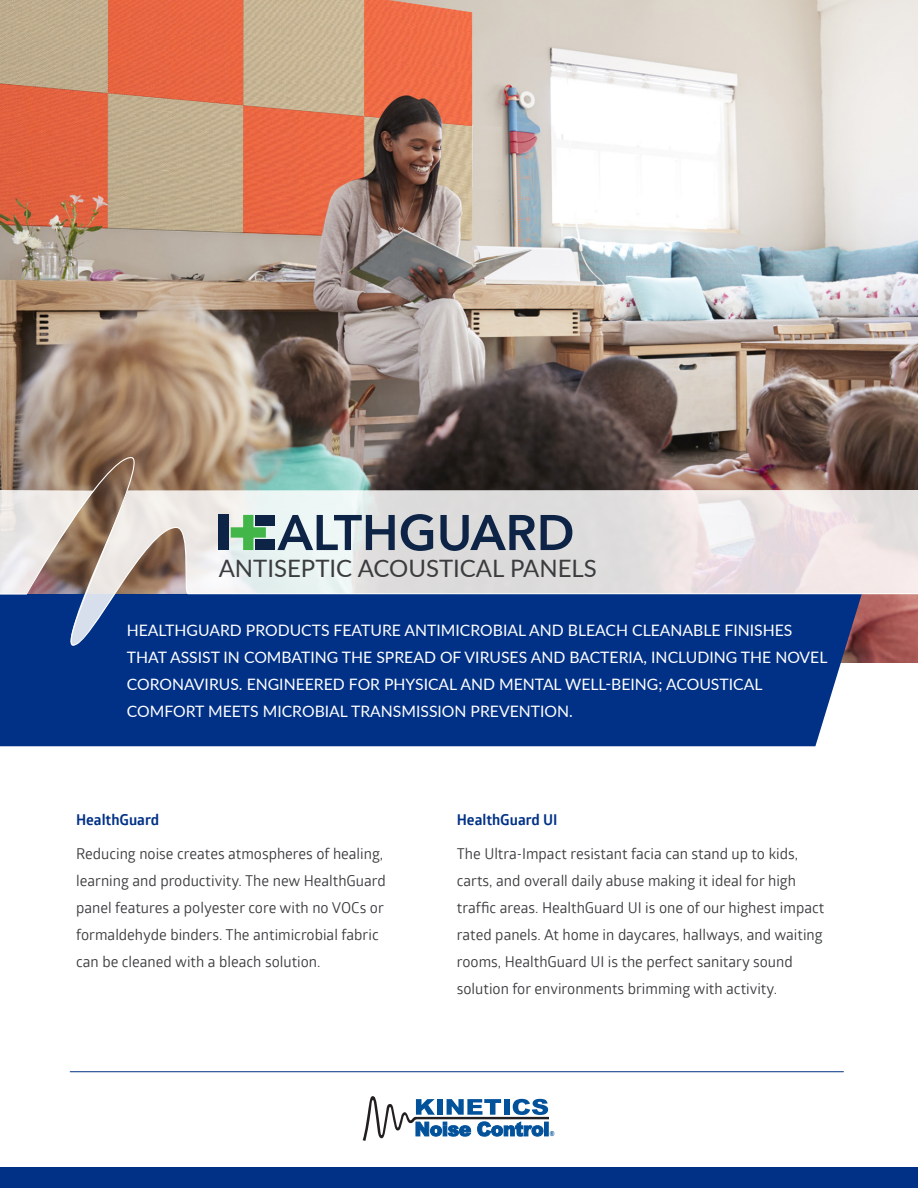
<style>
.page{position:relative;width:918px;height:1188px;background:#fff}
.page>*{position:absolute;margin:0;border:0;box-sizing:border-box;transform-origin:0 0}
.t1{font:24px "Lato";color:#3b3c3e}
.t2{font:15.75px/27px "Lato";color:#fff}
.t3{font:15px/27px "Glober";color:#3b3c3e}
.t4{font:700 15px "Glober";color:#003186}
.t5{font:900 6.9px "Arial";color:#01529a;scale:.87 1}
</style>
<div class="page">
<img style="left:0;top:0;width:918px;height:662px">
<div style="left:0;top:649px;width:862px;height:97px;background:#003186"></div>
<svg style="left:0;top:457px;width:918px;height:192px;background:#8b92a6"></svg>
<div style="left:0;top:1167px;width:918px;height:21px;background:#003186"></div>
<svg style="left:363px;top:1096px;width:186px;height:45px"></svg>
<hr style="left:545px;top:1122px;width:3px;height:14px;background:#01529a">
<div style="left:544px;top:1122px;width:5px;height:14px;border:1px solid #01529a"></div>
<hr style="left:70px;top:1071px;width:773px;height:1px;background:#003186">
<svg style="left:277px;top:515px;width:118px;height:35px;background:#909dab"></svg>
<svg style="left:401px;top:514px;width:32px;height:37px"></svg>
<svg style="left:440px;top:515px;width:132px;height:36px;background:#808a99"></svg>
<div style="left:218px;top:515px;width:11px;height:35px;background:#0e2447"></div>
<div style="left:255px;top:515px;width:20px;height:11px;background:#0e2447"></div>
<div style="left:255px;top:539px;width:20px;height:11px;background:#0e2447"></div>
<svg style="left:231px;top:515px;width:35px;height:35px"></svg>
<p class="t1" style="left:219px;top:551px;width:380px">ANTISEPTIC ACOUSTICAL PANELS</p>
<p class="t2" style="left:127px;top:617px;width:702px">HEALTHGUARD PRODUCTS FEATURE ANTIMICROBIAL AND BLEACH CLEANABLE FINISHES THAT ASSIST IN COMBATING THE SPREAD OF VIRUSES AND BACTERIA, INCLUDING THE NOVEL CORONAVIRUS. ENGINEERED FOR PHYSICAL AND MENTAL WELL-BEING; ACOUSTICAL COMFORT MEETS MICROBIAL TRANSMISSION PREVENTION.</p>
<p class="t4" style="left:76px;top:809px;width:85px">HealthGuard</p>
<p class="t3" style="left:76px;top:839px;width:311px">Reducing noise creates atmospheres of healing, learning and productivity. The new HealthGuard panel features a polyester core with no VOCs or formaldehyde binders. The antimicrobial fabric can be cleaned with a bleach solution.</p>
<p class="t4" style="left:457px;top:809px;width:102px">HealthGuard UI</p>
<p class="t3" style="left:457px;top:839px;width:369px">The Ultra-Impact resistant facia can stand up to kids, carts, and overall daily abuse making it ideal for high traffic areas. HealthGuard UI is one of our highest impact rated panels. At home in daycares, hallways, and waiting rooms, HealthGuard UI is the perfect sanitary sound solution for environments brimming with activity.</p>
<p class="t5" style="left:550px;top:1129px;width:7px">®</p>
</div>
